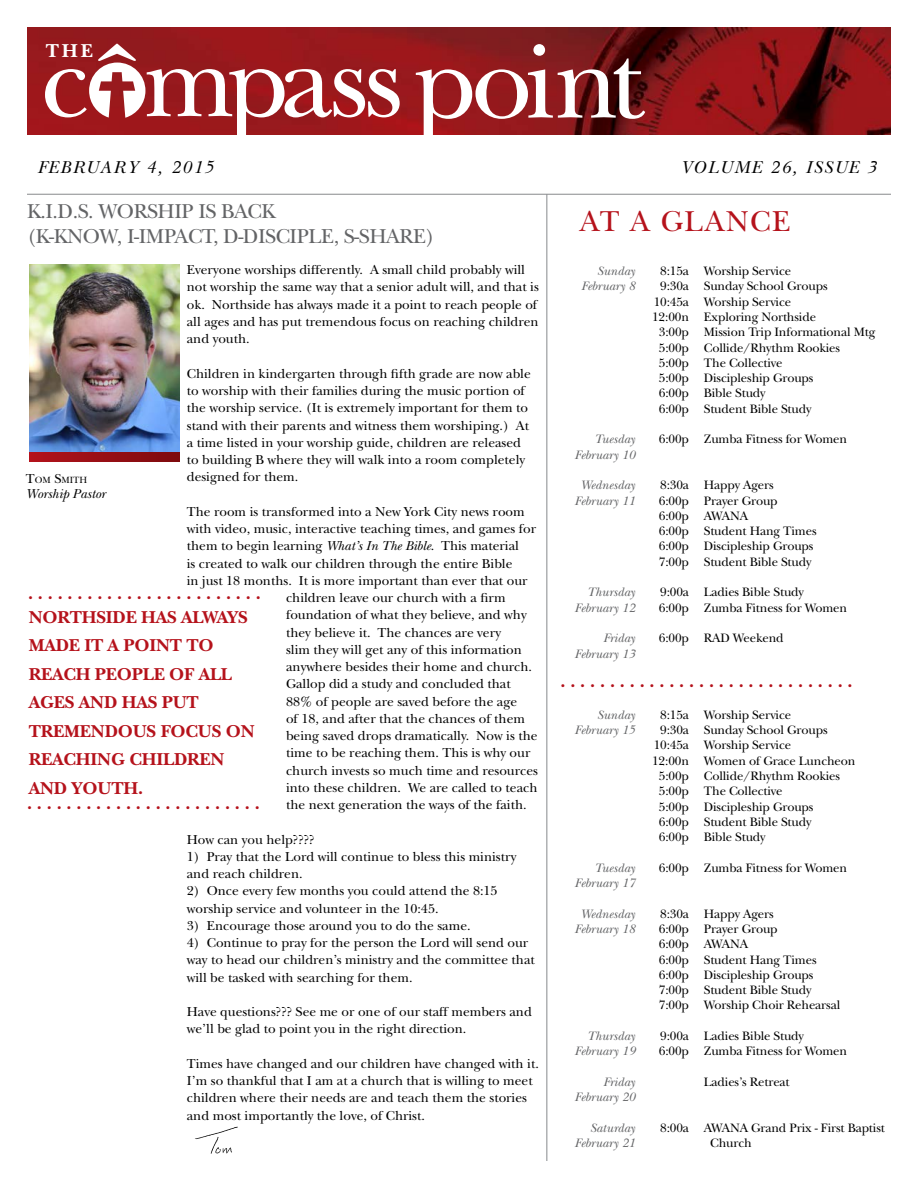
<style>
.page{position:relative;width:918px;height:1188px;background:#fff}
.page>*{position:absolute;margin:0;border:0;box-sizing:border-box;transform-origin:0 0}
.t1{font:30px "New Baskerville";letter-spacing:.05em;color:#b5121b}
.t2{font:21px/25.2px "New Baskerville";letter-spacing:-.02em;color:#636466}
.t3{font:700 19.5px "New Baskerville";color:#fff}
.t4{font:700 18px/28.5px "New Baskerville";letter-spacing:-.01em;color:#b5121b}
.t5{font:italic 18px "New Baskerville";letter-spacing:.1em;color:#000}
.t6{font:13.5px/17.2px "New Baskerville";color:#000}
.t7{font:italic 13.5px "New Baskerville";color:#000}
.t8{font:12.75px/15.3px "New Baskerville";letter-spacing:-.01em;color:#000}
.t9{font:italic 12.75px/15.3px "New Baskerville";color:#636466;text-align:right}
.t10{font:9.45px "New Baskerville";color:#000}
.s1{font-style:italic}
.s2{font-size:13.5px}
</style>
<div class="page">
<img style="left:27px;top:27px;width:864px;height:108px">
<hr style="left:27px;top:194px;width:864px;height:1px;background:#87898c">
<hr style="left:546px;top:194px;width:1px;height:967px;background:#87898c">
<svg style="left:416px;top:44px;width:229px;height:91px"></svg>
<svg style="left:45px;top:44px;width:355px;height:91px"></svg>
<svg style="left:29px;top:452px;width:150px;height:10px"></svg>
<img style="left:29px;top:264px;width:150px;height:188px">
<img style="left:195px;top:1126px;width:43px;height:28px">
<h3 class="t3" style="left:46px;top:39px;width:49px">THE</h3>
<h3 class="t5" style="left:38px;top:157px;width:177px">FEBRUARY 4, 2015</h3>
<h3 class="t5" style="left:681px;top:157px;width:197px">VOLUME 26, ISSUE 3</h3>
<h2 class="t2" style="left:27px;top:199px;width:409px">K.I.D.S. WORSHIP IS BACK<br>(K-KNOW, I-IMPACT, D-DISCIPLE, S-SHARE)</h2>
<p class="t9" style="left:581px;top:263px;width:55px">Sunday<br>February 8</p>
<h1 class="t1" style="left:580px;top:204px;width:212px">AT A GLANCE</h1>
<p class="t6" style="left:187px;top:261px;width:354px">Everyone worships differently. A small child probably will not worship the same way that a senior adult will, and that is ok. Northside has always made it a point to reach people of all ages and has put tremendous focus on reaching children and youth.</p>
<p class="t6" style="left:187px;top:365px;width:345px">Children in kindergarten through fifth grade are now able to worship with their families during the music portion of the worship service. (It is extremely important for them to stand with their parents and witness them worshiping.) At a time listed in your worship guide, children are released to building B where they will walk into a room completely designed for them.</p>
<p class="t6" style="left:187px;top:503px;width:339px">The room is transformed into a New York City news room</p>
<p class="t6" style="left:187px;top:520px;width:351px">with video, music, interactive teaching times, and games for</p>
<p class="t6" style="left:187px;top:537px;width:334px">them to begin learning <span class="s1">What’s In The Bible</span>. This material</p>
<p class="t6" style="left:187px;top:555px;width:327px">is created to walk our children through the entire Bible</p>
<p class="t6" style="left:187px;top:572px;width:342px">in just 18 months. It is more important than ever that our</p>
<p class="t6" style="left:286px;top:589px;width:221px">children leave our church with a firm</p>
<p class="t6" style="left:286px;top:606px;width:242px">foundation of what they believe, and why</p>
<p class="t6" style="left:286px;top:624px;width:216px">they believe it. The chances are very</p>
<p class="t6" style="left:286px;top:641px;width:237px">slim they will get any of this information</p>
<p class="t6" style="left:286px;top:658px;width:247px">anywhere besides their home and church.</p>
<p class="t6" style="left:286px;top:675px;width:226px">Gallop did a study and concluded that</p>
<p class="t6" style="left:286px;top:693px;width:233px">88% of people are saved before the age</p>
<p class="t6" style="left:286px;top:710px;width:240px">of 18, and after that the chances of them</p>
<p class="t6" style="left:286px;top:727px;width:253px">being saved drops dramatically. Now is the</p>
<p class="t6" style="left:286px;top:744px;width:246px">time to be reaching them. This is why our</p>
<p class="t6" style="left:286px;top:762px;width:253px">church invests so much time and resources</p>
<p class="t6" style="left:286px;top:779px;width:253px">into these children. We are called to teach</p>
<p class="t6" style="left:286px;top:796px;width:242px">the next generation the ways of the faith.</p>
<p class="t6" style="left:187px;top:831px;width:129px">How can you help????</p>
<p class="t6" style="left:187px;top:848px;width:331px">1) Pray that the Lord will continue to bless this ministry and reach children.</p>
<p class="t6" style="left:187px;top:882px;width:312px">2) Once every few months you could attend the 8:15 worship service and volunteer in the 10:45.</p>
<p class="t6" style="left:187px;top:917px;width:285px">3) Encourage those around you to do the same.</p>
<p class="t6" style="left:187px;top:934px;width:350px">4) Continue to pray for the person the Lord will send our way to head our children’s ministry and the committee that will be tasked with searching for them.</p>
<p class="t6" style="left:187px;top:1003px;width:347px">Have questions??? See me or one of our staff members and we’ll be glad to point you in the right direction.</p>
<p class="t6" style="left:187px;top:1055px;width:354px">Times have changed and our children have changed with it.<br>I’m so thankful that I am at a church that is willing to meet children where their needs are and teach them the stories and most importantly the love, of Christ.</p>
<p class="t8" style="left:660px;top:263px;width:132px">8:15a Worship Service</p>
<p class="t8" style="left:660px;top:279px;width:169px">9:30a Sunday School Groups</p>
<p class="t8" style="left:654px;top:294px;width:139px">10:45a Worship Service</p>
<p class="t8" style="left:652px;top:309px;width:165px">12:00n Exploring Northside</p>
<p class="t8" style="left:659px;top:325px;width:218px">3:00p Mission Trip Informational Mtg</p>
<p class="t8" style="left:659px;top:340px;width:183px">5:00p Collide/Rhythm Rookies</p>
<p class="t8" style="left:659px;top:355px;width:125px">5:00p The Collective</p>
<p class="t8" style="left:659px;top:370px;width:156px">5:00p Discipleship Groups</p>
<p class="t8" style="left:659px;top:386px;width:108px">6:00p Bible Study</p>
<p class="t8" style="left:659px;top:401px;width:154px">6:00p Student Bible Study</p>
<p class="t8" style="left:659px;top:432px;width:190px">6:00p Zumba Fitness for Women</p>
<p class="t8" style="left:659px;top:478px;width:159px">8:30a Happy Agers<br>6:00p Prayer Group<br>6:00p AWANA<br>6:00p Student Hang Times<br>6:00p Discipleship Groups<br>7:00p Student Bible Study</p>
<p class="t8" style="left:659px;top:585px;width:190px">9:00a Ladies Bible Study<br>6:00p Zumba Fitness for Women</p>
<p class="t8" style="left:659px;top:631px;width:126px">6:00p RAD Weekend</p>
<p class="t9" style="left:575px;top:432px;width:62px">Tuesday<br>February 10</p>
<p class="t9" style="left:575px;top:478px;width:62px;text-align:center">Wednesday<br>February 11</p>
<p class="t10" style="left:26px;top:474px;width:63px"><span class="s2">T</span>OM <span class="s2">S</span>MITH</p>
<p class="t7" style="left:26px;top:485px;width:81px">Worship Pastor</p>
<p class="t9" style="left:575px;top:585px;width:62px">Thursday<br>February 12</p>
<p class="t9" style="left:575px;top:631px;width:62px">Friday<br>February 13</p>
<h3 class="t4" style="left:28px;top:579px;width:234px">. . . . . . . . . . . . . . . . . . . . . . . .</h3>
<h3 class="t4" style="left:29px;top:603px;width:228px">NORTHSIDE HAS ALWAYS<br>MADE IT A POINT TO<br>REACH PEOPLE OF ALL<br>AGES AND HAS PUT<br>TREMENDOUS FOCUS ON<br>REACHING CHILDREN<br>AND YOUTH.</h3>
<h3 class="t4" style="left:561px;top:667px;width:294px">. . . . . . . . . . . . . . . . . . . . . . . . . . . . . .</h3>
<p class="t8" style="left:660px;top:707px;width:132px">8:15a Worship Service</p>
<p class="t8" style="left:660px;top:722px;width:169px">9:30a Sunday School Groups</p>
<p class="t8" style="left:654px;top:738px;width:139px">10:45a Worship Service</p>
<p class="t8" style="left:652px;top:753px;width:205px">12:00n Women of Grace Luncheon</p>
<p class="t8" style="left:659px;top:768px;width:183px">5:00p Collide/Rhythm Rookies</p>
<p class="t8" style="left:659px;top:784px;width:125px">5:00p The Collective</p>
<p class="t8" style="left:659px;top:799px;width:156px">5:00p Discipleship Groups</p>
<p class="t8" style="left:659px;top:814px;width:154px">6:00p Student Bible Study</p>
<p class="t8" style="left:659px;top:829px;width:108px">6:00p Bible Study</p>
<p class="t8" style="left:659px;top:860px;width:190px">6:00p Zumba Fitness for Women</p>
<p class="t8" style="left:659px;top:906px;width:183px">8:30a Happy Agers<br>6:00p Prayer Group<br>6:00p AWANA<br>6:00p Student Hang Times<br>6:00p Discipleship Groups<br>7:00p Student Bible Study<br>7:00p Worship Choir Rehearsal</p>
<p class="t8" style="left:659px;top:1028px;width:190px">9:00a Ladies Bible Study<br>6:00p Zumba Fitness for Women</p>
<p class="t8" style="left:704px;top:1074px;width:87px">Ladies’s Retreat</p>
<p class="t8" style="left:710px;top:1120px;width:176px;text-indent:-50px">8:00a AWANA Grand Prix - First Baptist<br>Church</p>
<p class="t9" style="left:575px;top:707px;width:62px">Sunday<br>February 15</p>
<h3 class="t4" style="left:27px;top:789px;width:234px">. . . . . . . . . . . . . . . . . . . . . . . .</h3>
<p class="t9" style="left:575px;top:860px;width:62px">Tuesday<br>February 17</p>
<p class="t9" style="left:575px;top:906px;width:62px;text-align:center">Wednesday<br>February 18</p>
<p class="t9" style="left:575px;top:1028px;width:62px">Thursday<br>February 19</p>
<p class="t9" style="left:575px;top:1074px;width:62px">Friday<br>February 20</p>
<p class="t9" style="left:575px;top:1120px;width:62px">Saturday<br>February 21</p>
</div>
